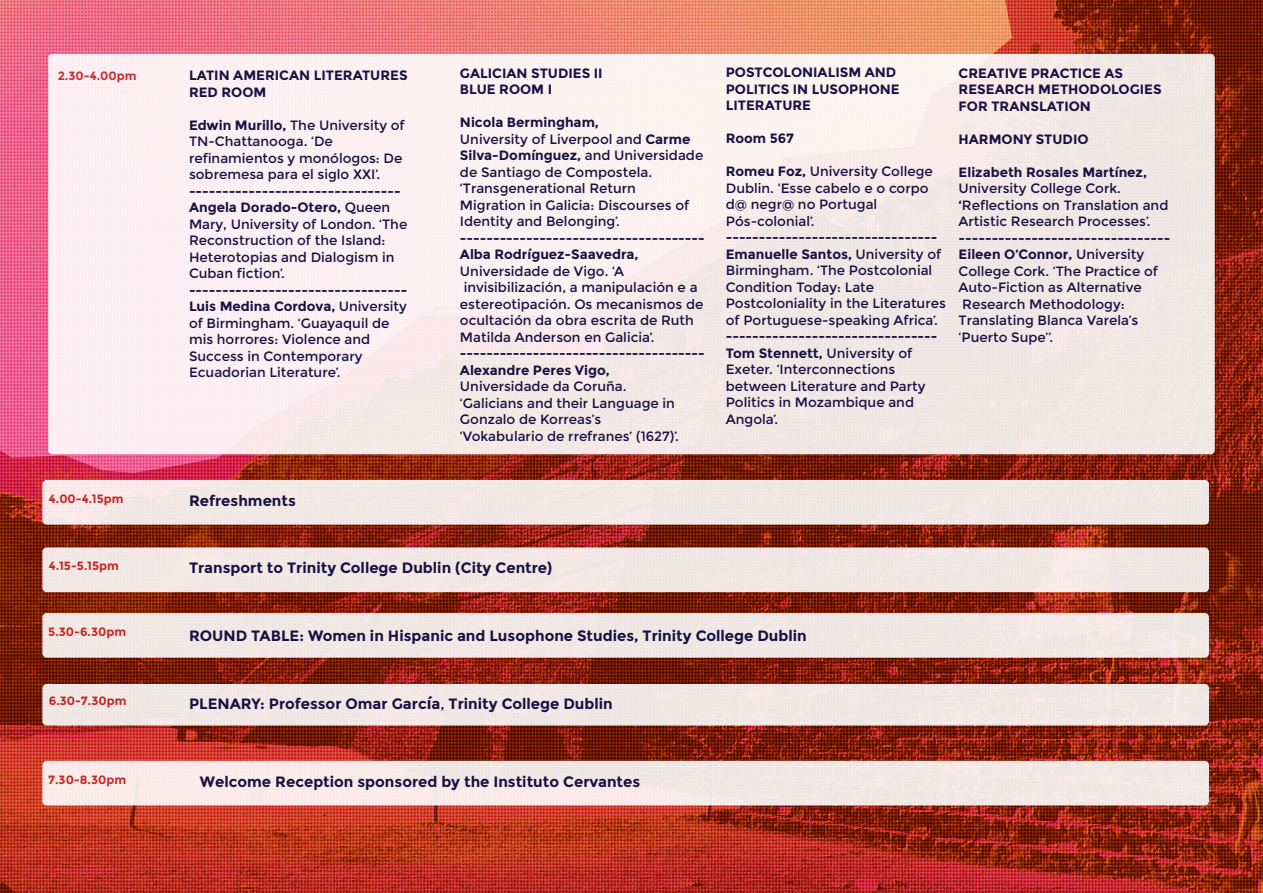
<style>
.page{position:relative;width:1263px;height:893px;background:#fff}
.page>*{position:absolute;margin:0;border:0;box-sizing:border-box;transform-origin:0 0}
.t1{font:700 15px "Montserrat";color:#171243}
.t2{font:13.5px/16.5px "Montserrat";color:#171243}
.t3{font:700 13.5px/16.5px "Montserrat";color:#171243}
.t4{font:700 12px "Montserrat";color:#c32826}
.s1{font-weight:700}
.s2{font-weight:400}
.s3{font-size:16.5px}
</style>
<div class="page">
<img style="left:0;top:0;width:1263px;height:893px">
<div style="left:42px;top:547px;width:1167px;height:45px;background:#f2e7e5;border-radius:4px"></div>
<div style="left:42px;top:613px;width:1167px;height:45px;background:#f1e7e5;border-radius:4px"></div>
<div style="left:48px;top:54px;width:1167px;height:400px;background:linear-gradient(to right,#fff0f4,#f1e8e4);border-radius:4px"></div>
<div style="left:42px;top:480px;width:1167px;height:45px;background:#f2e8e5;border-radius:4px"></div>
<div style="left:42px;top:761px;width:1167px;height:44px;background:#f7e9e6;border-radius:4px"></div>
<div style="left:42px;top:684px;width:1167px;height:41px;background:#f1e7e5;border-radius:4px"></div>
<p class="t4" style="left:58px;top:68px;width:80px">2.30-4.00pm</p>
<p class="t3" style="left:189px;top:67px;width:220px">LATIN AMERICAN LITERATURES</p>
<p class="t3" style="left:189px;top:84px;width:79px">RED ROOM</p>
<p class="t2" style="left:189px;top:117px;width:217px"><span class="s1">Edwin Murillo,</span> The University of<br>TN-Chattanooga. ‘De</p>
<p class="t2" style="left:189px;top:150px;width:215px">refinamientos y monólogos: De sobremesa para el siglo XXI’.</p>
<p class="t3" style="left:189px;top:183px;width:213px">--------------------------------</p>
<p class="t2" style="left:189px;top:199px;width:220px"><span class="s1">Angela Dorado-Otero,</span> Queen<br>Mary, University of London. ‘The<br>Reconstruction of the Island:<br>Heterotopias and Dialogism in<br>Cuban fiction’.</p>
<p class="t2" style="left:189px;top:282px;width:220px"><span class="s1">---------------------------------<br>Luis Medina Cordova,</span> University of Birmingham. ‘Guayaquil de mis horrores: Violence and</p>
<p class="t2" style="left:189px;top:348px;width:175px">Success in Contemporary</p>
<p class="t2" style="left:189px;top:364px;width:153px">Ecuadorian Literature’.</p>
<p class="t4" style="left:49px;top:491px;width:76px">4.00-4.15pm</p>
<p class="t1" style="left:189px;top:491px;width:108px">Refreshments</p>
<p class="t3" style="left:460px;top:65px;width:144px">GALICIAN STUDIES II</p>
<p class="t3" style="left:460px;top:81px;width:94px">BLUE ROOM I</p>
<p class="t3" style="left:460px;top:114px;width:140px">Nicola Bermingham,</p>
<p class="t2" style="left:460px;top:131px;width:245px">University of Liverpool and <span class="s1">Carme<br>Silva-Domínguez,</span> and Universidade de Santiago de Compostela.</p>
<p class="t2" style="left:460px;top:181px;width:177px">‘Transgenerational Return</p>
<p class="t2" style="left:460px;top:197px;width:231px">Migration in Galicia: Discourses of<br>Identity and Belonging’.</p>
<p class="t3" style="left:460px;top:230px;width:246px">-------------------------------------</p>
<p class="t3" style="left:460px;top:246px;width:180px">Alba Rodríguez-Saavedra,</p>
<p class="t2" style="left:460px;top:263px;width:166px">Universidade de Vigo. ‘A</p>
<p class="t2" style="left:460px;top:280px;width:245px">invisibilización, a manipulación e a estereotipación. Os mecanismos de ocultación da obra escrita de Ruth Matilda Anderson en Galicia’.</p>
<p class="t3" style="left:460px;top:345px;width:246px">-------------------------------------</p>
<p class="t3" style="left:460px;top:362px;width:151px">Alexandre Peres Vigo,</p>
<p class="t2" style="left:460px;top:379px;width:168px">Universidade da Coruña.</p>
<p class="t2" style="left:460px;top:395px;width:217px">‘Galicians and their Language in</p>
<p class="t2" style="left:460px;top:412px;width:143px">Gonzalo de Korreas’s</p>
<p class="t2" style="left:460px;top:428px;width:221px">‘Vokabulario de rrefranes’ (1627)’.</p>
<p class="t3" style="left:726px;top:64px;width:172px">POSTCOLONIALISM AND</p>
<p class="t3" style="left:726px;top:81px;width:175px">POLITICS IN LUSOPHONE</p>
<p class="t3" style="left:726px;top:97px;width:87px">LITERATURE</p>
<p class="t3" style="left:726px;top:130px;width:70px">Room 567</p>
<p class="t2" style="left:726px;top:163px;width:209px"><span class="s1">Romeu Foz,</span> University College<br>Dublin. ‘Esse cabelo e o corpo d@ negr@ no Portugal</p>
<p class="t2" style="left:726px;top:213px;width:90px">Pós-colonial’.</p>
<p class="t3" style="left:726px;top:229px;width:213px">--------------------------------</p>
<p class="t2" style="left:726px;top:246px;width:217px"><span class="s1">Emanuelle Santos,</span> University of<br>Birmingham. ‘The Postcolonial<br>Condition Today: Late</p>
<p class="t2" style="left:726px;top:295px;width:222px">Postcoloniality in the Literatures of Portuguese-speaking Africa’.</p>
<p class="t3" style="left:726px;top:328px;width:213px">--------------------------------</p>
<p class="t3" style="left:726px;top:345px;width:188px">Tom Stennett, <span class="s2">University of</span></p>
<p class="t2" style="left:726px;top:361px;width:171px">Exeter. ‘Interconnections</p>
<p class="t2" style="left:726px;top:378px;width:201px">between Literature and Party<br>Politics in Mozambique and<br>Angola’.</p>
<p class="t3" style="left:958px;top:65px;width:166px">CREATIVE PRACTICE AS</p>
<p class="t3" style="left:958px;top:81px;width:205px">RESEARCH METHODOLOGIES<br>FOR TRANSLATION</p>
<p class="t3" style="left:958px;top:131px;width:131px">HARMONY STUDIO</p>
<p class="t3" style="left:958px;top:164px;width:190px">Elizabeth Rosales Martínez,<br><span class="s2">University College Cork.</span></p>
<p class="t2" style="left:958px;top:197px;width:211px"><span class="s1">‘</span>Reflections on Translation and<br>Artistic Research Processes’.</p>
<p class="t3" style="left:958px;top:230px;width:213px">--------------------------------</p>
<p class="t2" style="left:958px;top:247px;width:201px"><span class="s1">Eileen O’Connor,</span> University<br>College Cork. ‘The Practice of<br>Auto-Fiction as Alternative</p>
<p class="t2" style="left:962px;top:296px;width:164px">Research Methodology:</p>
<p class="t2" style="left:958px;top:313px;width:181px">Translating Blanca Varela’s ‘Puerto Supe’’.</p>
<p class="t4" style="left:49px;top:559px;width:72px">4.15-5.15pm</p>
<p class="t1" style="left:189px;top:559px;width:365px">Transport to Trinity College Dublin (City Centre)</p>
<p class="t4" style="left:48px;top:624px;width:80px">5.30-6.30pm</p>
<p class="t1" style="left:189px;top:627px;width:619px">ROUND TABLE: Women in Hispanic and Lusophone Studies, Trinity College Dublin</p>
<p class="t4" style="left:49px;top:694px;width:79px">6.30-7.30pm</p>
<p class="t1" style="left:189px;top:695px;width:425px">PLENARY: Professor Omar Garc<span class="s3">í</span>a<span class="s2">,</span> Trinity College Dublin</p>
<p class="t4" style="left:48px;top:772px;width:79px">7.30-8.30pm</p>
<p class="t1" style="left:200px;top:772px;width:442px">Welcome Reception sponsored by the Instituto Cervantes</p>
</div>
